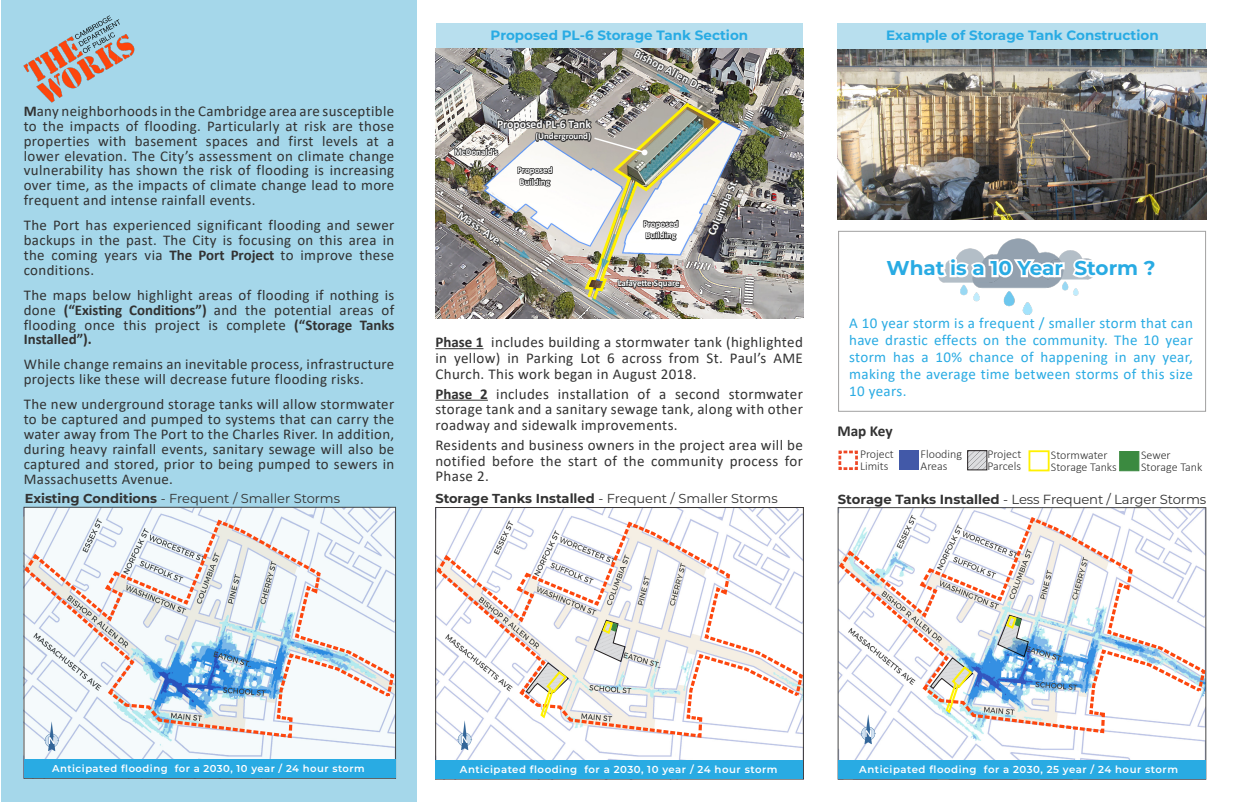
<style>
.page{position:relative;width:1234px;height:802px;background:#fff}
.page>*{position:absolute;margin:0;border:0;box-sizing:border-box;transform-origin:0 0}
.t1{font:700 20px "Montserrat";color:#29abe3}
.t2{font:700 15.2px "Calibri";letter-spacing:-.005em;color:#323232}
.t3{font:15px/15.8px "Calibri";letter-spacing:.025em;color:#323232;text-align:justify}
.t4{font:15px/17px "Calibri";letter-spacing:.025em;color:#29abe3;text-align:justify}
.t5{font:14.9px/14.9px "Calibri";letter-spacing:.025em;color:#323232;text-align:justify}
.t6{font:700 13.5px "Montserrat";color:#29abe3}
.t7{font:13.2px "Montserrat";letter-spacing:-.01em;color:#323232}
.t8{font:13px "Montserrat";color:#323232}
.t9{font:300 12px "Calibri";color:#323232}
.t10{font:700 11.6px "Calibri";color:#fff}
.t11{font:600 10.2px "Montserrat";letter-spacing:.05em;color:#fff}
.t12{font:600 10px "Montserrat";letter-spacing:.05em;color:#fff}
.t13{font:700 9px/11.8px "Calibri";color:#fff}
.s1{font-weight:700}
</style>
<div class="page">
<div style="left:838px;top:231px;width:368px;height:181px;border:1px solid #848383"></div>
<div style="left:1px;top:0;width:416px;height:802px;background:#a5d7ea"></div>
<img style="left:26px;top:509px;width:368px;height:250px">
<div style="left:24px;top:759px;width:372px;height:19px;background:#29abe3"></div>
<img style="left:34px;top:740px;width:34px;height:14px">
<img style="left:456px;top:509px;width:346px;height:251px">
<div style="left:436px;top:760px;width:367px;height:19px;background:#29abe3"></div>
<img style="left:854px;top:509px;width:350px;height:251px">
<div style="left:838px;top:760px;width:368px;height:19px;background:#29abe3"></div>
<div style="left:837px;top:23px;width:369px;height:26px;background:#b8dfee"></div>
<img style="left:854px;top:735px;width:31px;height:12px">
<img style="left:455px;top:740px;width:27px;height:13px">
<img style="left:23px;top:15px;width:112px;height:88px">
<svg style="left:838px;top:450px;width:20px;height:20px"></svg>
<div style="left:1029px;top:450px;width:21px;height:21px;background:#fff;border:2px solid #fff101"></div>
<div style="left:900px;top:451px;width:19px;height:19px;background:#4259a8"></div>
<div style="left:436px;top:23px;width:367px;height:27px;background:#b8dfee"></div>
<img style="left:436px;top:48px;width:367px;height:270px">
<hr style="left:435px;top:348px;width:49px;height:1px;background:#323232">
<hr style="left:435px;top:400px;width:53px;height:1px;background:#323232">
<img style="left:1002px;top:238px;width:38px;height:77px">
<img style="left:959px;top:246px;width:49px;height:57px">
<img style="left:1040px;top:250px;width:39px;height:46px">
<img style="left:837px;top:49px;width:369px;height:171px">
<svg style="left:938px;top:253px;width:157px;height:31px"></svg>
<img style="left:969px;top:452px;width:16px;height:16px">
<div style="left:967px;top:450px;width:20px;height:20px;border:1px solid #231f20"></div>
<svg style="left:23px;top:518px;width:373px;height:222px;background:#dde2e8"></svg>
<img style="left:453px;top:48px;width:322px;height:267px">
<div style="left:1119px;top:451px;width:20px;height:20px;background:#3b8a40;border:1px solid #3b8a40"></div>
<svg style="left:437px;top:521px;width:367px;height:218px"></svg>
<svg style="left:840px;top:516px;width:367px;height:218px"></svg>
<p class="t5" style="left:24px;top:103px;width:372px"><span class="s1">M</span>any neighborhoods in the Cambridge area are susceptible to the impacts of flooding. Particularly at risk are those properties with basement spaces and first levels at a lower elevation. The City’s assessment on climate change vulnerability has shown the risk of flooding is increasing over time, as the impacts of climate change lead to more frequent and intense rainfall events.</p>
<p class="t5" style="left:24px;top:217px;width:372px">The Port has experienced significant flooding and sewer backups in the past. The City is focusing on this area in the coming years via <span class="s1">The Port Project</span> to improve these conditions.</p>
<p class="t5" style="left:24px;top:287px;width:372px">The maps below highlight areas of flooding if nothing is done <span class="s1">(“Existing Conditions”)</span> and the potential areas of flooding once this project is complete <span class="s1">(“Storage Tanks Installed”).</span></p>
<p class="t5" style="left:24px;top:357px;width:372px">While change remains an inevitable process, infrastructure projects like these will decrease future flooding risks.</p>
<p class="t5" style="left:24px;top:396px;width:372px">The new underground storage tanks will allow stormwater to be captured and pumped to systems that can carry the water away from The Port to the Charles River. In addition, during heavy rainfall events, sanitary sewage will also be captured and stored, prior to being pumped to sewers in Massachusetts Avenue.</p>
<p class="t8" style="left:25px;top:490px;width:317px"><span class="s1">Existing Conditions</span> - Frequent / Smaller Storms</p>
<p class="t6" style="left:491px;top:26px;width:259px">Proposed PL-6 Storage Tank Section</p>
<p class="t10" style="left:639px;top:45px;width:78px;rotate:28deg">Bishop Allen Dr.</p>
<p class="t10" style="left:497px;top:116px;width:95px">Proposed PL-6 Tank</p>
<p class="t13" style="left:535px;top:130px;width:57px">(Underground)</p>
<p class="t13" style="left:454px;top:146px;width:45px">McDonald’s</p>
<p class="t10" style="left:464px;top:207px;width:53px;rotate:35deg">Mass. Ave.</p>
<p class="t13" style="left:517px;top:164px;width:37px">Proposed<br>Building</p>
<p class="t13" style="left:643px;top:218px;width:37px">Proposed<br>Building</p>
<p class="t13" style="left:618px;top:277px;width:64px">Lafayette Square</p>
<p class="t10" style="left:703px;top:232px;width:63px;rotate:-67deg">Columbia St.</p>
<p class="t3" style="left:435px;top:334px;width:369px"><span class="s1">Phase 1</span> includes building a stormwater tank (highlighted in yellow) in Parking Lot 6 across from St. Paul’s AME Church. This work began in August 2018.</p>
<p class="t3" style="left:435px;top:385px;width:369px"><span class="s1">Phase 2</span> includes installation of a second stormwater storage tank and a sanitary sewage tank, along with other roadway and sidewalk improvements.</p>
<p class="t3" style="left:435px;top:437px;width:369px">Residents and business owners in the project area will be notified before the start of the community process for Phase 2.</p>
<p class="t8" style="left:435px;top:490px;width:344px"><span class="s1">Storage Tanks Installed</span> - Frequent / Smaller Storms</p>
<p class="t6" style="left:886px;top:26px;width:274px">Example of Storage Tank Construction</p>
<p class="t1" style="left:886px;top:254px;width:271px">What is a 10 Year Storm ?</p>
<p class="t4" style="left:849px;top:314px;width:345px">A 10 year storm is a frequent / smaller storm that can have drastic effects on the community. The 10 year storm has a 10% chance of happening in any year, making the average time between storms of this size 10 years.</p>
<p class="t2" style="left:837px;top:421px;width:57px">Map Key</p>
<p class="t9" style="left:860px;top:447px;width:35px">Project</p>
<p class="t9" style="left:860px;top:459px;width:30px">Limits</p>
<p class="t9" style="left:921px;top:447px;width:43px">Flooding</p>
<p class="t9" style="left:921px;top:459px;width:28px">Areas</p>
<p class="t9" style="left:987px;top:447px;width:35px">Project</p>
<p class="t9" style="left:987px;top:459px;width:35px">Parcels</p>
<p class="t9" style="left:1051px;top:447px;width:58px">Stormwater</p>
<p class="t9" style="left:1051px;top:459px;width:67px">Storage Tanks</p>
<p class="t9" style="left:1141px;top:447px;width:31px">Sewer</p>
<p class="t9" style="left:1141px;top:459px;width:63px">Storage Tank</p>
<p class="t7" style="left:838px;top:490px;width:370px"><span class="s1">Storage Tanks Installed</span> - Less Frequent / Larger Storms</p>
<p class="t12" style="left:52px;top:761px;width:314px">Anticipated flooding for a 2030, 10 year / 24 hour storm</p>
<p class="t11" style="left:460px;top:763px;width:319px">Anticipated flooding for a 2030, 10 year / 24 hour storm</p>
<p class="t11" style="left:859px;top:763px;width:320px">Anticipated flooding for a 2030, 25 year / 24 hour storm</p>
</div>
